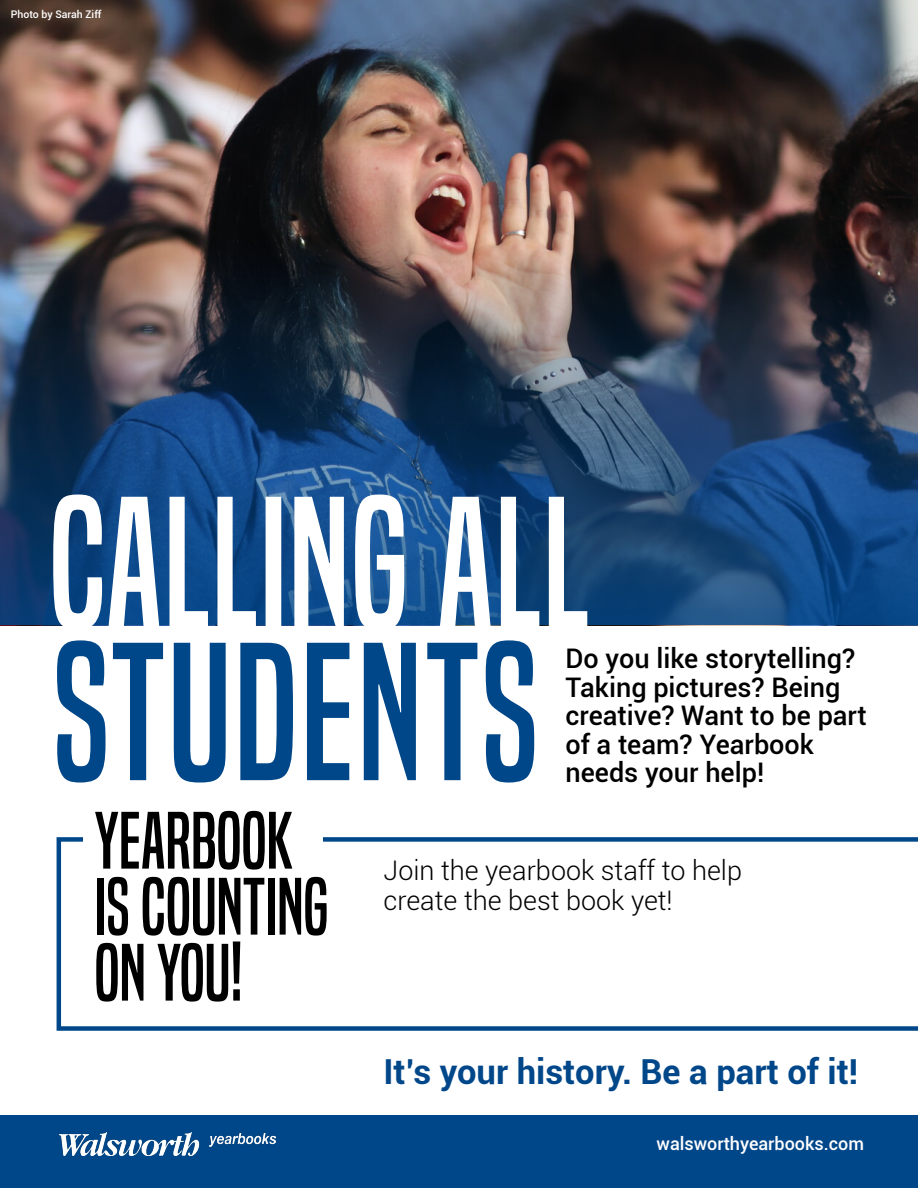
<style>
.page{position:relative;width:918px;height:1188px;background:#fff}
.page>*{position:absolute;margin:0;border:0;box-sizing:border-box;transform-origin:0 0}
.t1{font:181.5px "Built Rg";letter-spacing:.02em;color:#00478a}
.t2{font:75px/66px "Built Rg";color:#000}
.t3{font:700 34.5px "Roboto";color:#00478a}
.t4{font:500 27px/28.5px "Roboto";color:#000}
.t5{font:300 27px/30px "Roboto";color:#000}
.t6{font:500 18px "Roboto";color:#fff}
.t7{font:500 10.5px "Roboto";color:#fff}
</style>
<div class="page">
<img style="left:0;top:0;width:918px;height:183px">
<svg style="left:57px;top:837px;width:861px;height:194px"></svg>
<div style="left:0;top:1116px;width:918px;height:72px;background:#00478a"></div>
<img style="left:60px;top:1132px;width:216px;height:24px">
<div style="left:83px;top:803px;width:239px;height:51px;background:#fff"></div>
<img style="left:0;top:183px;width:918px;height:442px">
<svg style="left:53px;top:495px;width:534px;height:131px"></svg>
<p class="t7" style="left:11px;top:7px;width:92px">Photo by Sarah Ziff</p>
<h1 class="t1" style="left:53px;top:606px;width:487px">STUDENTS</h1>
<p class="t4" style="left:566px;top:643px;width:303px">Do you like storytelling?<br>Taking pictures? Being creative? Want to be part of a team? Yearbook needs your help!</p>
<h2 class="t2" style="left:94px;top:808px;width:235px">YEARBOOK<br>IS COUNTING<br>ON YOU!</h2>
<p class="t5" style="left:384px;top:854px;width:360px">Join the yearbook staff to help create the best book yet!</p>
<p class="t3" style="left:383px;top:1047px;width:476px">It’s your history. Be a part of it!</p>
<p class="t6" style="left:657px;top:1131px;width:209px">walsworthyearbooks.com</p>
</div>
